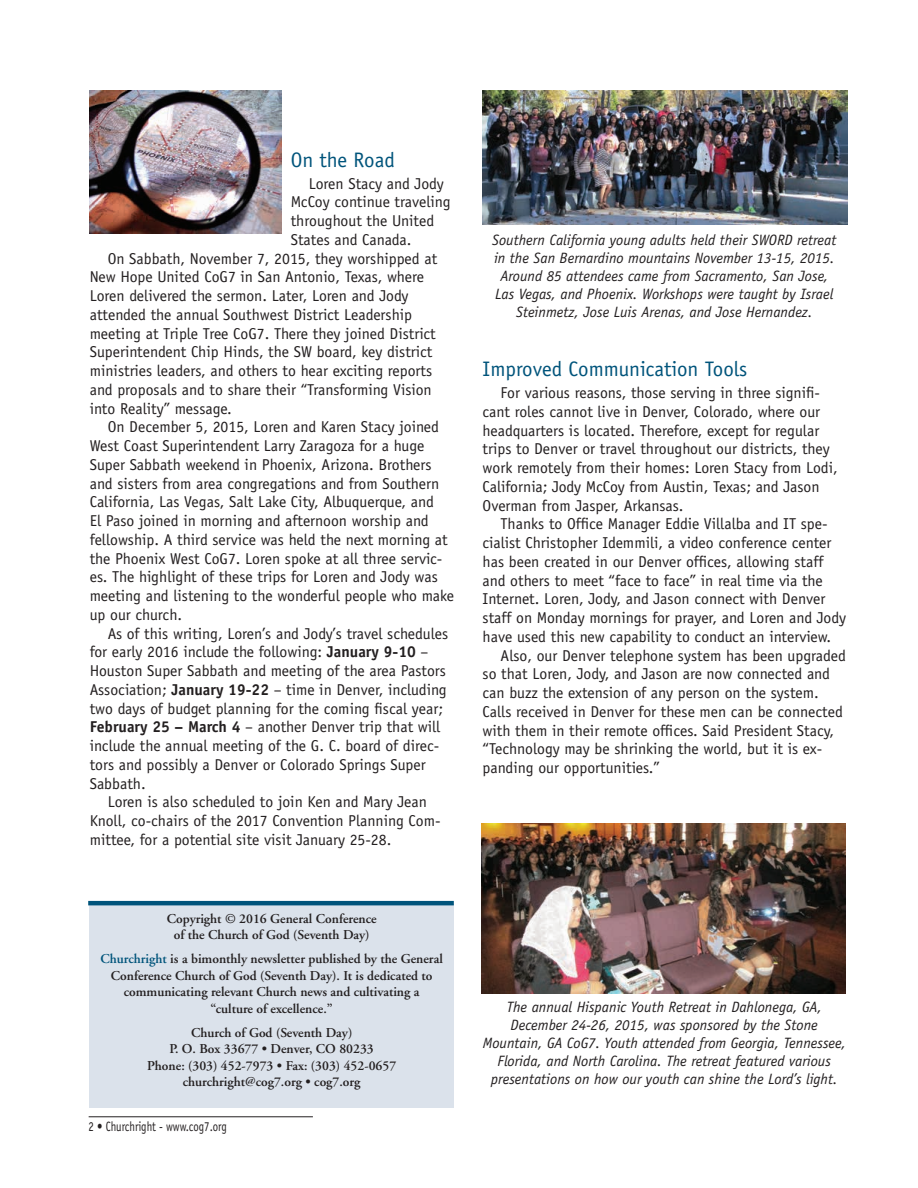
<style>
.page{position:relative;width:918px;height:1188px;background:#fff}
.page>*{position:absolute;margin:0;border:0;box-sizing:border-box;transform-origin:0 0}
.News_Title{font:21px "Officina Sans";color:#00547b}
.News{font:15.75px/18.8px "Officina Sans";color:#231f20}
.t1{font:italic 15px/18px "Officina Sans";color:#231f20;text-align:center}
.t2{font:600 13.5px/16.5px "Adobe Garamond";color:#231f20;text-align:center}
.t3{font:13.5px "Officina Sans";color:#231f20;scale:.8 1}
.s1{font-weight:700}
.s2{color:#00547b}
</style>
<div class="page">
<hr style="left:89px;top:1116px;width:224px;height:1px;background:#231f20">
<div style="left:90px;top:904px;width:364px;height:203px;background:#dbe2eb"></div>
<hr style="left:88px;top:901px;width:366px;height:4px;background:#00547b">
<img style="left:483px;top:90px;width:364px;height:135px">
<img style="left:482px;top:824px;width:364px;height:169px">
<img style="left:90px;top:90px;width:192px;height:144px">
<p class="News_Title" style="left:291px;top:148px;width:106px">On the Road</p>
<p class="News" style="left:291px;top:174px;width:161px;text-indent:18px">Loren Stacy and Jody<br>McCoy continue traveling throughout the United<br>States and Canada.</p>
<p class="News" style="left:90px;top:249px;width:349px;text-indent:18px">On Sabbath, November 7, 2015, they worshipped at New Hope United CoG7 in San Antonio, Texas, where Loren delivered the sermon. Later, Loren and Jody attended the annual Southwest District Leadership meeting at Triple Tree CoG7. There they joined District Superintendent Chip Hinds, the SW board, key district ministries leaders, and others to hear exciting reports and proposals and to share their “Transforming Vision into Reality” message.</p>
<p class="News" style="left:90px;top:418px;width:366px;text-indent:18px">On December 5, 2015, Loren and Karen Stacy joined West Coast Superintendent Larry Zaragoza for a huge Super Sabbath weekend in Phoenix, Arizona. Brothers and sisters from area congregations and from Southern California, Las Vegas, Salt Lake City, Albuquerque, and<br>El Paso joined in morning and afternoon worship and fellowship. A third service was held the next morning at the Phoenix West CoG7. Loren spoke at all three servic&shy;es. The highlight of these trips for Loren and Jody was meeting and listening to the wonderful people who make up our church.</p>
<p class="News" style="left:90px;top:624px;width:360px;text-indent:18px">As of this writing, Loren’s and Jody’s travel schedules for early 2016 include the following: <span class="s1">January 9-10</span> – Houston Super Sabbath and meeting of the area Pastors Association; <span class="s1">January 19-22</span> – time in Denver, including two days of budget planning for the coming fiscal year; <span class="s1">February 25 – March 4</span> – another Denver trip that will include the annual meeting of the G. C. board of direc&shy;tors and possibly a Denver or Colorado Springs Super Sabbath.</p>
<p class="News" style="left:90px;top:793px;width:352px;text-indent:18px">Loren is also scheduled to join Ken and Mary Jean<br>Knoll, co-chairs of the 2017 Convention Planning Com&shy;mittee, for a potential site visit January 25-28.</p>
<p class="t2" style="left:167px;top:910px;width:211px">Copyright © 2016 General Conference of the Church of God (Seventh Day)</p>
<p class="t2" style="left:101px;top:951px;width:344px"><span class="s2">Churchright</span> is a bimonthly newsletter published by the General Conference Church of God (Seventh Day). It is dedicated to communicating relevant Church news and cultivating a<br>“culture of excellence.”</p>
<p class="t2" style="left:147px;top:1024px;width:251px">Church of God (Seventh Day)<br>P. O. Box 33677 • Denver, CO 80233<br>Phone: (303) 452-7973 • Fax: (303) 452-0657 churchright@cog7.org • cog7.org</p>
<p class="t3" style="left:89px;top:1119px;width:174px">2 • Churchright - www.cog7.org</p>
<p class="t1" style="left:492px;top:231px;width:346px">Southern California young adults held their SWORD retreat in the San Bernardino mountains November 13-15, 2015.<br>Around 85 attendees came from Sacramento, San Jose, Las Vegas, and Phoenix. Workshops were taught by Israel Steinmetz, Jose Luis Arenas, and Jose Hernandez.</p>
<p class="News_Title" style="left:483px;top:357px;width:266px">Improved Communication Tools</p>
<p class="News" style="left:483px;top:383px;width:357px;text-indent:18px">For various reasons, those serving in three signifi&shy;cant roles cannot live in Denver, Colorado, where our headquarters is located. Therefore, except for regular trips to Denver or travel throughout our districts, they work remotely from their homes: Loren Stacy from Lodi, California; Jody McCoy from Austin, Texas; and Jason Overman from Jasper, Arkansas.</p>
<p class="News" style="left:483px;top:515px;width:365px;text-indent:18px">Thanks to Office Manager Eddie Villalba and IT spe&shy;cialist Christopher Idemmili, a video conference center has been created in our Denver offices, allowing staff and others to meet “face to face” in real time via the Internet. Loren, Jody, and Jason connect with Denver staff on Monday mornings for prayer, and Loren and Jody have used this new capability to conduct an interview.</p>
<p class="News" style="left:483px;top:646px;width:365px;text-indent:18px">Also, our Denver telephone system has been upgraded so that Loren, Jody, and Jason are now connected and can buzz the extension of any person on the system.<br>Calls received in Denver for these men can be connected with them in their remote offices. Said President Stacy, “Technology may be shrinking the world, but it is ex&shy;panding our opportunities.”</p>
<p class="t1" style="left:483px;top:998px;width:365px">The annual Hispanic Youth Retreat in Dahlonega, GA, December 24-26, 2015, was sponsored by the Stone Mountain, GA CoG7. Youth attended from Georgia, Tennessee, Florida, and North Carolina. The retreat featured various presentations on how our youth can shine the Lord’s light.</p>
</div>
